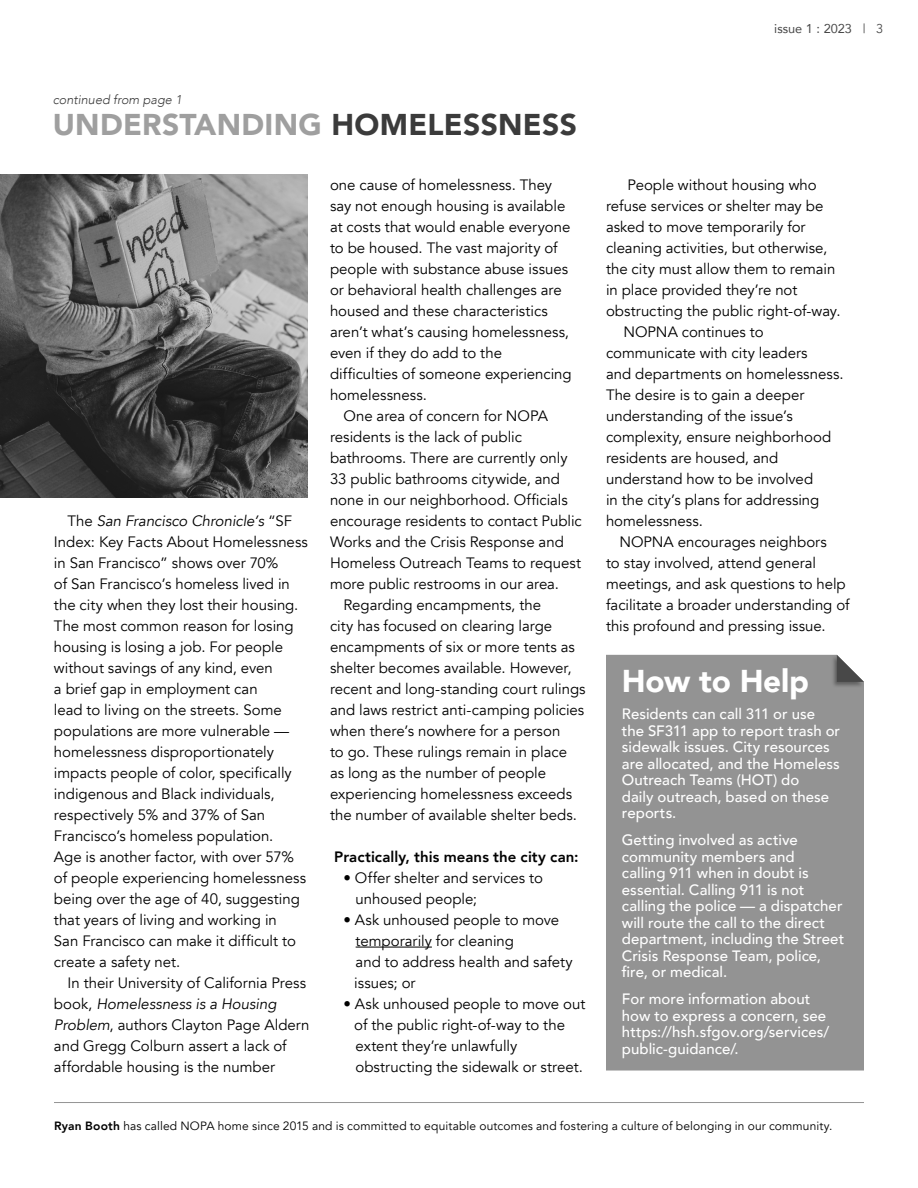
<style>
.page{position:relative;width:918px;height:1188px;background:#fff}
.page>*{position:absolute;margin:0;border:0;box-sizing:border-box;transform-origin:0 0}
.t1{font:900 31.5px "Avenir";letter-spacing:-.01em;color:#fff}
.t2{font:900 30px "Avenir";letter-spacing:.01em;color:#9f9f9f}
.t3{font:15px/21px "Avenir";color:#000}
.t4{font:500 15px/16.5px "Avenir";color:#fff}
.t5{font:800 15px "Avenir";letter-spacing:.005em;color:#000}
.t6{font:italic 300 12.75px "Avenir";color:#3b3b3b}
.t7{font:12.75px "Avenir";color:#484848}
.t8{font:12px "Avenir";letter-spacing:.01em;color:#000}
.s1{font-style:inherit}
.s2{color:#3b3b3b}
.s3{font-style:italic}
.s4{font-weight:800}
</style>
<div class="page">
<hr style="left:54px;top:1102px;width:810px;height:1px;background:#939393">
<hr style="left:356px;top:947px;width:76px;height:1px;background:#000">
<div style="left:606px;top:655px;width:258px;height:416px;background:#939393"></div>
<img style="left:0;top:175px;width:308px;height:323px">
<div style="left:831px;top:654px;width:34px;height:34px;background:#000;opacity:.35"></div>
<svg style="left:837px;top:655px;width:27px;height:27px"></svg>
<p class="t7" style="left:774px;top:19px;width:110px">issue 1 : 2023 <span class="s1">| 3</span></p>
<p class="t6" style="left:53px;top:92px;width:131px">continued from page 1</p>
<h2 class="t2" style="left:53px;top:99px;width:526px">UNDERSTANDING <span class="s2">HOMELESSNESS</span></h2>
<p class="t3" style="left:54px;top:510px;width:255px;text-indent:14px">The <span class="s3">San Francisco Chronicle’s</span> “SF Index: Key Facts About Homelessness in San Francisco” shows over 70%<br>of San Francisco’s homeless lived in the city when they lost their housing.<br>The most common reason for losing housing is losing a job. For people without savings of any kind, even<br>a brief gap in employment can<br>lead to living on the streets. Some populations are more vulnerable — homelessness disproportionately impacts people of color, specifically indigenous and Black individuals, respectively 5% and 37% of San Francisco’s homeless population.<br>Age is another factor, with over 57% of people experiencing homelessness being over the age of 40, suggesting that years of living and working in<br>San Francisco can make it difficult to create a safety net.</p>
<p class="t3" style="left:54px;top:972px;width:257px;text-indent:14px">In their University of California Press book, <span class="s3">Homelessness is a Housing Problem</span>, authors Clayton Page Aldern and Gregg Colburn assert a lack of affordable housing is the number</p>
<p class="t3" style="left:330px;top:175px;width:224px">one cause of homelessness. They</p>
<p class="t3" style="left:330px;top:196px;width:237px">say not enough housing is available</p>
<p class="t3" style="left:330px;top:217px;width:242px">at costs that would enable everyone</p>
<p class="t3" style="left:330px;top:238px;width:229px">to be housed. The vast majority of</p>
<p class="t3" style="left:330px;top:259px;width:240px">people with substance abuse issues</p>
<p class="t3" style="left:330px;top:280px;width:233px">or behavioral health challenges are</p>
<p class="t3" style="left:330px;top:301px;width:220px">housed and these characteristics</p>
<p class="t3" style="left:330px;top:322px;width:241px">aren’t what’s causing homelessness,</p>
<p class="t3" style="left:330px;top:343px;width:174px">even if they do add to the</p>
<p class="t3" style="left:330px;top:364px;width:243px">difficulties of someone experiencing</p>
<p class="t3" style="left:330px;top:385px;width:99px">homelessness.</p>
<p class="t3" style="left:344px;top:406px;width:206px">One area of concern for NOPA</p>
<p class="t3" style="left:330px;top:427px;width:193px">residents is the lack of public</p>
<p class="t3" style="left:330px;top:448px;width:239px">bathrooms. There are currently only</p>
<p class="t3" style="left:330px;top:469px;width:232px">33 public bathrooms citywide, and</p>
<p class="t3" style="left:330px;top:490px;width:239px">none in our neighborhood. Officials</p>
<p class="t3" style="left:330px;top:511px;width:253px">encourage residents to contact Public</p>
<p class="t3" style="left:330px;top:532px;width:235px">Works and the Crisis Response and</p>
<p class="t3" style="left:330px;top:553px;width:252px">Homeless Outreach Teams to request</p>
<p class="t3" style="left:330px;top:574px;width:231px">more public restrooms in our area.</p>
<p class="t3" style="left:344px;top:595px;width:199px">Regarding encampments, the</p>
<p class="t3" style="left:330px;top:616px;width:224px">city has focused on clearing large</p>
<p class="t3" style="left:330px;top:637px;width:247px">encampments of six or more tents as</p>
<p class="t3" style="left:330px;top:658px;width:243px">shelter becomes available. However,</p>
<p class="t3" style="left:330px;top:679px;width:257px">recent and long-standing court rulings</p>
<p class="t3" style="left:330px;top:700px;width:256px">and laws restrict anti-camping policies</p>
<p class="t3" style="left:330px;top:721px;width:232px">when there’s nowhere for a person</p>
<p class="t3" style="left:330px;top:742px;width:239px">to go. These rulings remain in place</p>
<p class="t3" style="left:330px;top:763px;width:218px">as long as the number of people</p>
<p class="t3" style="left:330px;top:784px;width:244px">experiencing homelessness exceeds</p>
<p class="t3" style="left:330px;top:805px;width:248px">the number of available shelter beds.</p>
<p class="t5" style="left:334px;top:845px;width:246px">Practically, this means the city can:</p>
<p class="t3" style="left:356px;top:868px;width:189px;text-indent:-12px">• Offer shelter and services to unhoused people;</p>
<p class="t3" style="left:354px;top:910px;width:220px;text-indent:-11px">• Ask unhoused people to move temporarily for cleaning<br>and to address health and safety issues; or</p>
<p class="t3" style="left:354px;top:994px;width:233px;text-indent:-11px">• Ask unhoused people to move out of the public right-of-way to the extent they’re unlawfully obstructing the sidewalk or street.</p>
<p class="t3" style="left:628px;top:175px;width:191px">People without housing who</p>
<p class="t3" style="left:606px;top:196px;width:219px">refuse services or shelter may be</p>
<p class="t3" style="left:606px;top:217px;width:201px">asked to move temporarily for</p>
<p class="t3" style="left:606px;top:238px;width:223px">cleaning activities, but otherwise,</p>
<p class="t3" style="left:606px;top:259px;width:231px">the city must allow them to remain</p>
<p class="t3" style="left:606px;top:280px;width:193px">in place provided they’re not</p>
<p class="t3" style="left:606px;top:301px;width:236px">obstructing the public right-of-way.</p>
<p class="t3" style="left:624px;top:322px;width:142px">NOPNA continues to</p>
<p class="t3" style="left:606px;top:343px;width:203px">communicate with city leaders</p>
<p class="t3" style="left:606px;top:364px;width:239px">and departments on homelessness.</p>
<p class="t3" style="left:606px;top:385px;width:200px">The desire is to gain a deeper</p>
<p class="t3" style="left:606px;top:406px;width:188px">understanding of the issue’s</p>
<p class="t3" style="left:606px;top:427px;width:227px">complexity, ensure neighborhood</p>
<p class="t3" style="left:606px;top:448px;width:174px">residents are housed, and</p>
<p class="t3" style="left:606px;top:469px;width:209px">understand how to be involved</p>
<p class="t3" style="left:606px;top:490px;width:215px">in the city’s plans for addressing</p>
<p class="t3" style="left:606px;top:511px;width:99px">homelessness.</p>
<p class="t3" style="left:620px;top:532px;width:209px">NOPNA encourages neighbors</p>
<p class="t3" style="left:606px;top:553px;width:212px">to stay involved, attend general</p>
<p class="t3" style="left:606px;top:574px;width:241px">meetings, and ask questions to help</p>
<p class="t3" style="left:606px;top:595px;width:245px">facilitate a broader understanding of</p>
<p class="t3" style="left:606px;top:616px;width:221px">this profound and pressing issue.</p>
<h1 class="t1" style="left:622px;top:654px;width:189px">How to Help</h1>
<p class="t4" style="left:622px;top:705px;width:220px">Residents can call 311 or use the SF311 app to report trash or sidewalk issues. City resources are allocated, and the Homeless<br>Outreach Teams (HOT) do<br>daily outreach, based on these reports.</p>
<p class="t4" style="left:622px;top:831px;width:224px">Getting involved as active community members and<br>calling 911 when in doubt is essential. Calling 911 is not calling the police — a dispatcher will route the call to the direct department, including the Street<br>Crisis Response Team, police, fire, or medical.</p>
<p class="t4" style="left:622px;top:990px;width:209px">For more information about how to express a concern, see https://hsh.sfgov.org/services/ public-guidance/.</p>
<p class="t8" style="left:54px;top:1118px;width:780px"><span class="s4">Ryan Booth</span> has called NOPA home since 2015 and is committed to equitable outcomes and fostering a culture of belonging in our community.</p>
</div>
